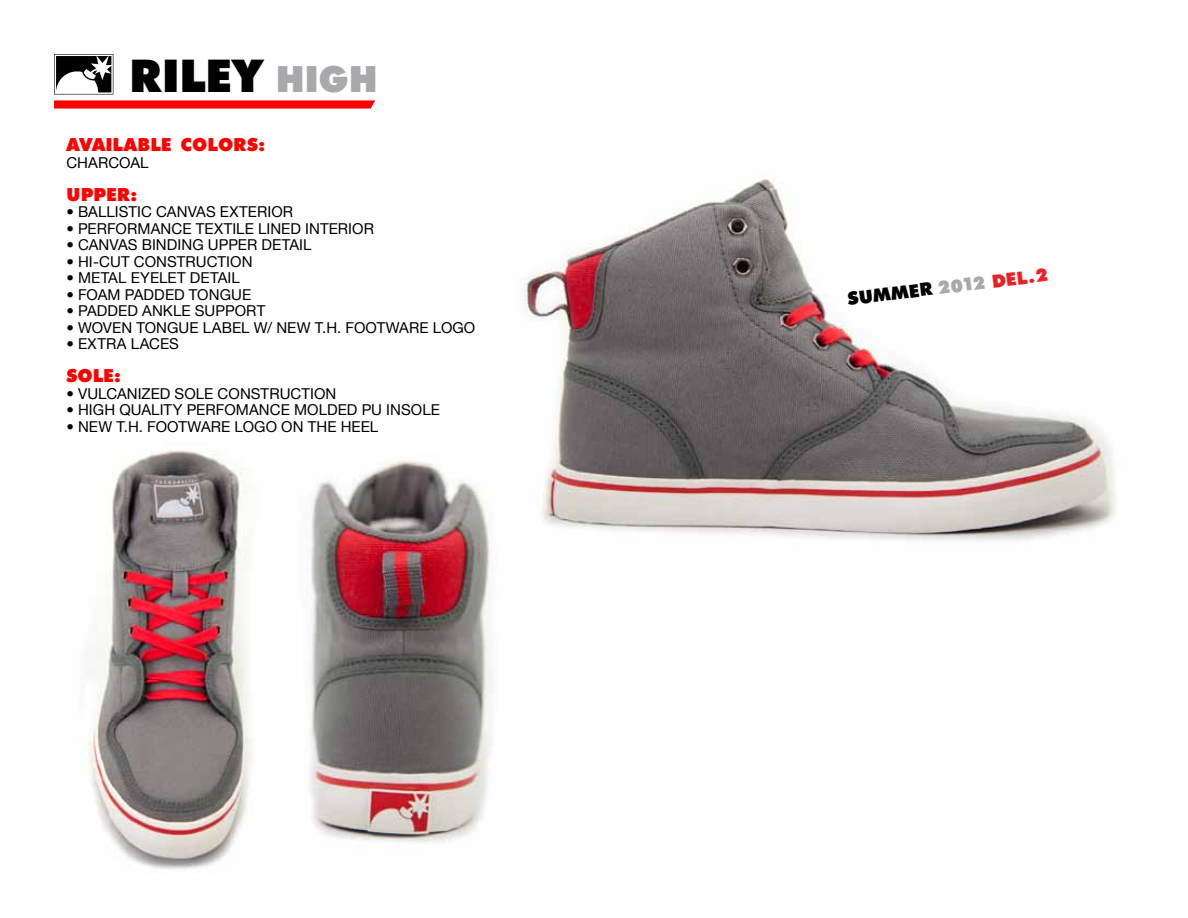
<style>
.page{position:relative;width:1188px;height:918px;background:#fff}
.page>*{position:absolute;margin:0;border:0;box-sizing:border-box;transform-origin:0 0}
.t1{font:45px "Raiders";letter-spacing:.025em;color:#000}
.t2{font:18px "Raiders";letter-spacing:.02em;color:#f00}
.t3{font:18px "Raiders";color:#000}
.t4{font:15px "Helvetica Neue";letter-spacing:.005em;color:#000}
.s1{font-size:36px;color:#a7a9ac}
.s2{color:#a7a9ac}
.s3{color:#ed2124}
</style>
<div class="page">
<img style="left:519px;top:178px;width:597px;height:363px">
<img style="left:88px;top:450px;width:164px;height:419px">
<img style="left:307px;top:460px;width:185px;height:383px">
<svg style="left:54px;top:100px;width:321px;height:9px;background:#ff1a1a"></svg>
<svg style="left:54px;top:54px;width:59px;height:40px"></svg>
<h1 class="t1" style="left:130px;top:49px;width:249px">RILEY <span class="s1">HIGH</span></h1>
<p class="t2" style="left:66px;top:134px;width:200px">AVAILABLE COLORS:</p>
<p class="t4" style="left:66px;top:154px;width:84px">CHARCOAL</p>
<p class="t2" style="left:66px;top:184px;width:72px">UPPER:</p>
<p class="t4" style="left:66px;top:203px;width:228px">• BALLISTIC CANVAS EXTERIOR</p>
<p class="t4" style="left:66px;top:220px;width:309px">• PERFORMANCE TEXTILE LINED INTERIOR</p>
<p class="t4" style="left:66px;top:236px;width:247px">• CANVAS BINDING UPPER DETAIL</p>
<p class="t4" style="left:66px;top:253px;width:188px">• HI-CUT CONSTRUCTION</p>
<p class="t4" style="left:66px;top:269px;width:175px">• METAL EYELET DETAIL</p>
<p class="t4" style="left:66px;top:286px;width:186px">• FOAM PADDED TONGUE</p>
<p class="t4" style="left:66px;top:302px;width:200px">• PADDED ANKLE SUPPORT</p>
<p class="t4" style="left:66px;top:319px;width:411px">• WOVEN TONGUE LABEL W/ NEW T.H. FOOTWARE LOGO</p>
<p class="t4" style="left:66px;top:335px;width:114px">• EXTRA LACES</p>
<p class="t2" style="left:66px;top:365px;width:56px">SOLE:</p>
<p class="t4" style="left:66px;top:385px;width:271px">• VULCANIZED SOLE CONSTRUCTION</p>
<p class="t4" style="left:66px;top:401px;width:375px">• HIGH QUALITY PERFOMANCE MOLDED PU INSOLE</p>
<p class="t4" style="left:66px;top:418px;width:313px">• NEW T.H. FOOTWARE LOGO ON THE HEEL</p>
<p class="t3" style="left:846px;top:288px;width:203px;rotate:-7deg">SUMMER <span class="s2">2012</span> <span class="s3">DEL. 2</span></p>
</div>
